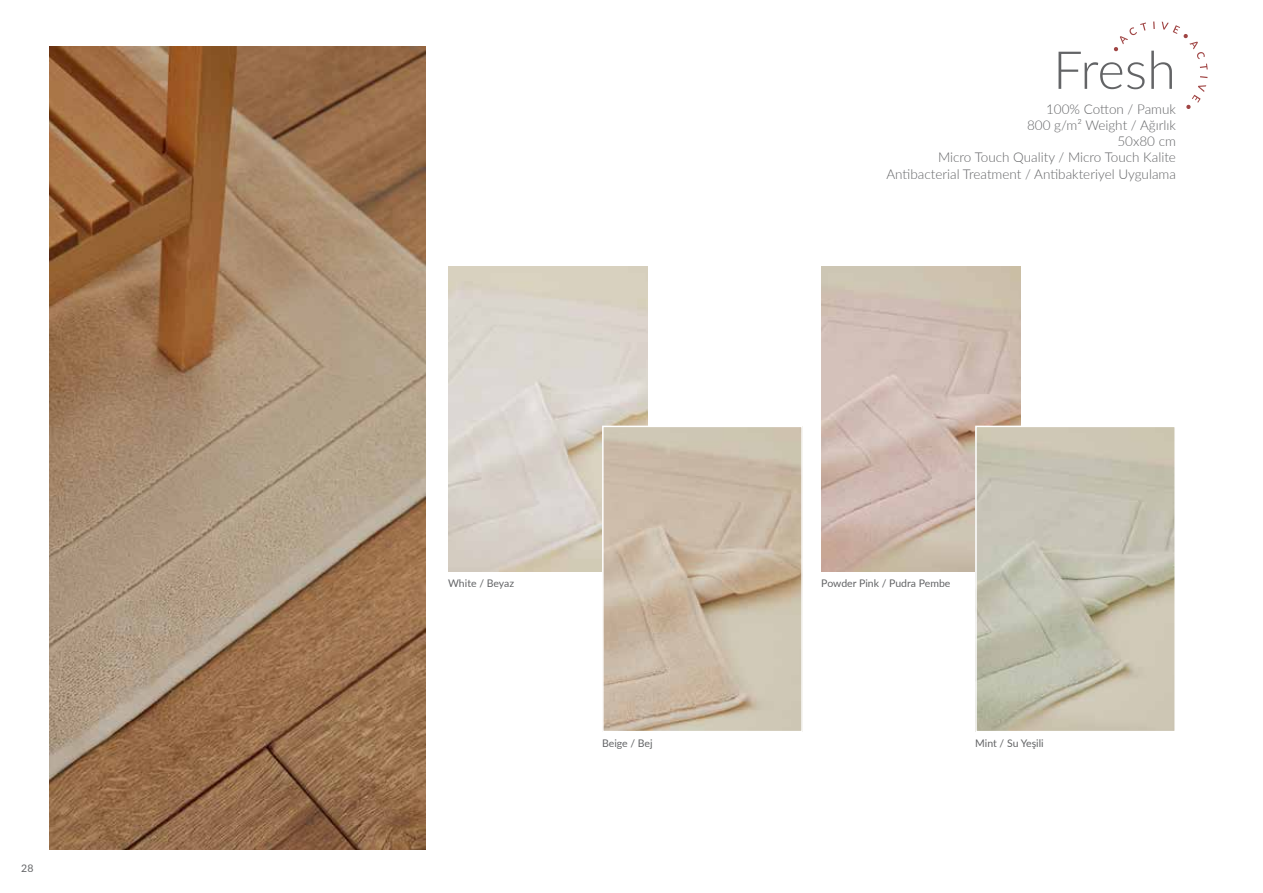
<style>
.page{position:relative;width:1263px;height:893px;background:#fff}
.page>*{position:absolute;margin:0;border:0;box-sizing:border-box;transform-origin:0 0}
.t1{font:300 52.5px "Lato";letter-spacing:-.015em;color:#636466}
.t2{font:300 13.5px/16.2px "Lato";color:#636466;text-align:right}
.t3{font:10.5px "Lato";color:#636466}
</style>
<div class="page">
<svg style="left:1114px;top:23px;width:32px;height:28px"></svg>
<svg style="left:1153px;top:22px;width:2px;height:7px"></svg>
<svg style="left:1162px;top:22px;width:46px;height:48px"></svg>
<svg style="left:1200px;top:76px;width:7px;height:2px"></svg>
<svg style="left:1186px;top:85px;width:20px;height:24px"></svg>
<img style="left:49px;top:47px;width:376px;height:802px">
<img style="left:821px;top:266px;width:199px;height:306px">
<img style="left:978px;top:429px;width:195px;height:300px">
<div style="left:975px;top:426px;width:201px;height:306px;border:2px solid #fff"></div>
<img style="left:448px;top:266px;width:199px;height:306px">
<img style="left:605px;top:429px;width:195px;height:300px">
<div style="left:602px;top:426px;width:201px;height:306px;border:2px solid #fff"></div>
<p class="t3" style="left:21px;top:860px;width:14px">28</p>
<p class="t3" style="left:448px;top:575px;width:67px">White / Beyaz</p>
<p class="t3" style="left:602px;top:736px;width:52px">Beige / Bej</p>
<h1 class="t1" style="left:1053px;top:33px;width:124px">Fresh</h1>
<p class="t2" style="left:886px;top:100px;width:291px">100% Cotton / Pamuk<br>800 g/m² Weight / Ağırlık<br>50x80 cm<br>Micro Touch Quality / Micro Touch Kalite<br>Antibacterial Treatment / Antibakteriyel Uygulama</p>
<p class="t3" style="left:821px;top:575px;width:131px">Powder Pink / Pudra Pembe</p>
<p class="t3" style="left:975px;top:736px;width:70px">Mint / Su Yeşili</p>
</div>
